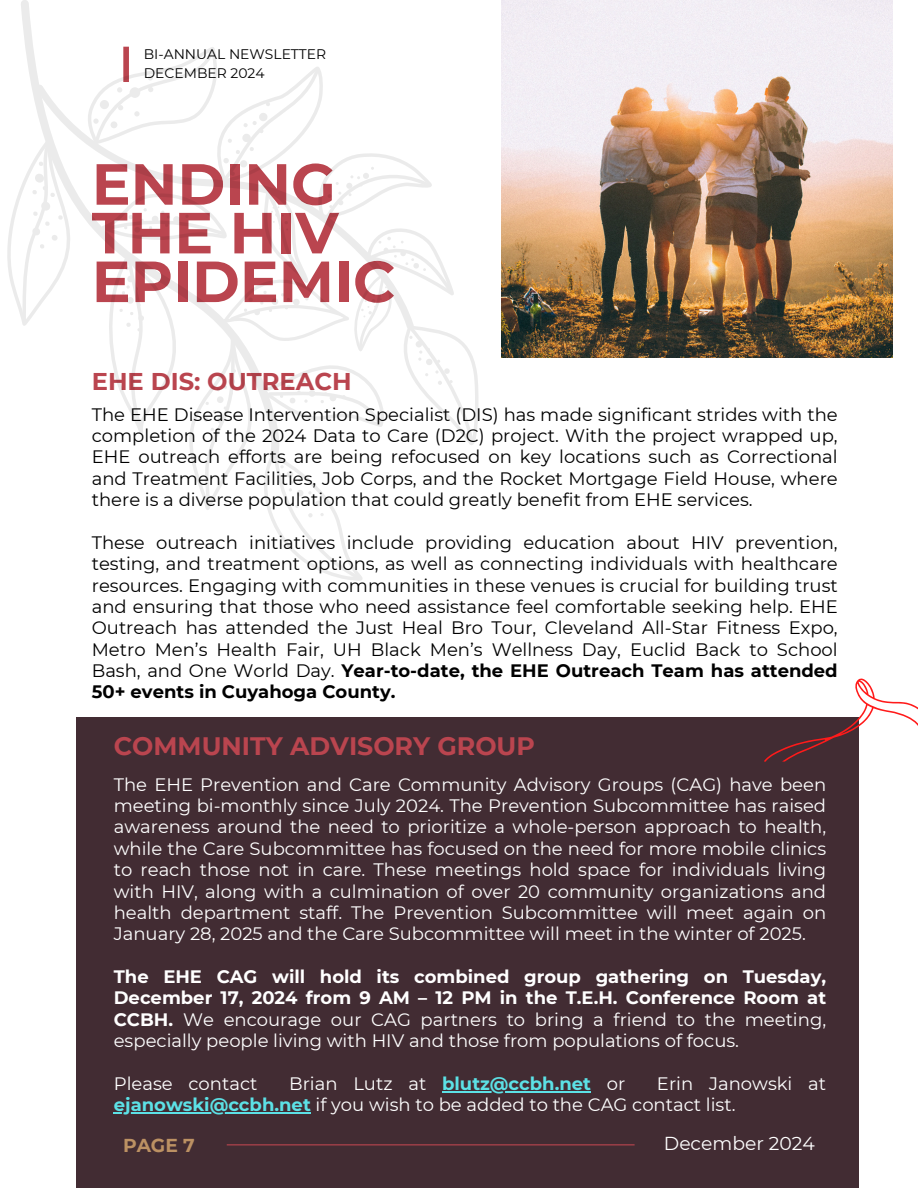
<style>
.page{position:relative;width:918px;height:1188px;background:#fff}
.page>*{position:absolute;margin:0;border:0;box-sizing:border-box;transform-origin:0 0}
.t1{font:700 57.9px/48.8px "Montserrat";color:#ba454f}
.t2{font:700 25.2px "Montserrat";color:#ba454f}
.t3{font:700 24.15px "Montserrat";color:#ba454f}
.t4{font:18.75px "Montserrat";color:#fff}
.t5{font:700 18.75px "Montserrat";color:#bc9163}
.t6{font:18px/21.3px "Montserrat";color:#000;text-align:justify}
.t7{font:18px/21.3px "Montserrat";color:#fff;text-align:justify}
.t8{font:700 18px "Montserrat";color:#5ce1e6}
.t9{font:13.95px "Montserrat";color:#000}
.s1{font-weight:700}
.s2{font-weight:400;color:#fff}
.s3{font-weight:700;color:#5ce1e6}
</style>
<div class="page">
<div style="left:76px;top:718px;width:783px;height:470px;background:#422c33"></div>
<img style="left:502px;top:0;width:390px;height:357px">
<hr style="left:227px;top:1144px;width:408px;height:1px;background:#ba454f">
<svg style="left:7px;top:44px;width:472px;height:536px"></svg>
<svg style="left:764px;top:678px;width:154px;height:84px"></svg>
<hr style="left:442px;top:1091px;width:149px;height:1px;background:#5ce1e6">
<hr style="left:114px;top:1112px;width:197px;height:2px;background:#5ce1e6">
<h3 class="t9" style="left:144px;top:46px;width:184px">BI-ANNUAL NEWSLETTER</h3>
<h4 class="t9" style="left:144px;top:65px;width:122px">DECEMBER 2024</h4>
<p class="t1" style="left:92px;top:160px;width:305px">ENDING<br>THE HIV<br>EPIDEMIC</p>
<h2 class="t3" style="left:92px;top:366px;width:261px">EHE DIS: OUTREACH</h2>
<p class="t6" style="left:92px;top:403px;width:747px">The EHE Disease Intervention Specialist (DIS) has made significant strides with the completion of the 2024 Data to Care (D2C) project. With the project wrapped up, EHE outreach efforts are being refocused on key locations such as Correctional and Treatment Facilities, Job Corps, and the Rocket Mortgage Field House, where there is a diverse population that could greatly benefit from EHE services.</p>
<h1 class="t6" style="left:92px;top:532px;width:747px">These outreach initiatives include providing education about HIV prevention, testing, and treatment options, as well as connecting individuals with healthcare resources. Engaging with communities in these venues is crucial for building trust and ensuring that those who need assistance feel comfortable seeking help. EHE Outreach has attended the Just Heal Bro Tour, Cleveland All-Star Fitness Expo, Metro Men’s Health Fair, UH Black Men’s Wellness Day, Euclid Back to School Bash, and One World Day. <span class="s1">Year-to-date, the EHE Outreach Team has attended 50+ events in Cuyahoga County.</span></h1>
<h4 class="t2" style="left:114px;top:730px;width:423px">COMMUNITY ADVISORY GROUP</h4>
<h4 class="t7" style="left:114px;top:774px;width:714px">The EHE Prevention and Care Community Advisory Groups (CAG) have been meeting bi-monthly since July 2024. The Prevention Subcommittee has raised awareness around the need to prioritize a whole-person approach to health, while the Care Subcommittee has focused on the need for more mobile clinics to reach those not in care. These meetings hold space for individuals living with HIV, along with a culmination of over 20 community organizations and health department staff. The Prevention Subcommittee will meet again on January 28, 2025 and the Care Subcommittee will meet in the winter of 2025.</h4>
<p class="t7" style="left:114px;top:966px;width:714px"><span class="s1">The EHE CAG will hold its combined group gathering on Tuesday, December 17, 2024 from 9 AM – 12 PM in the T.E.H. Conference Room at CCBH.</span> We encourage our CAG partners to bring a friend to the meeting, especially people living with HIV and those from populations of focus.</p>
<h2 class="t7" style="left:114px;top:1073px;width:145px">Please contact</h2>
<h2 class="t7" style="left:289px;top:1073px;width:139px">Brian Lutz at</h2>
<h4 class="t8" style="left:442px;top:1072px;width:185px">blutz@ccbh.net <span class="s2">or</span></h4>
<h4 class="t7" style="left:657px;top:1073px;width:171px">Erin Janowski at</h4>
<h4 class="t7" style="left:114px;top:1094px;width:623px"><span class="s3">ejanowski@ccbh.net</span> if you wish to be added to the CAG contact list.</h4>
<h4 class="t4" style="left:664px;top:1132px;width:153px">December 2024</h4>
<p class="t5" style="left:123px;top:1134px;width:73px">PAGE 7</p>
</div>
